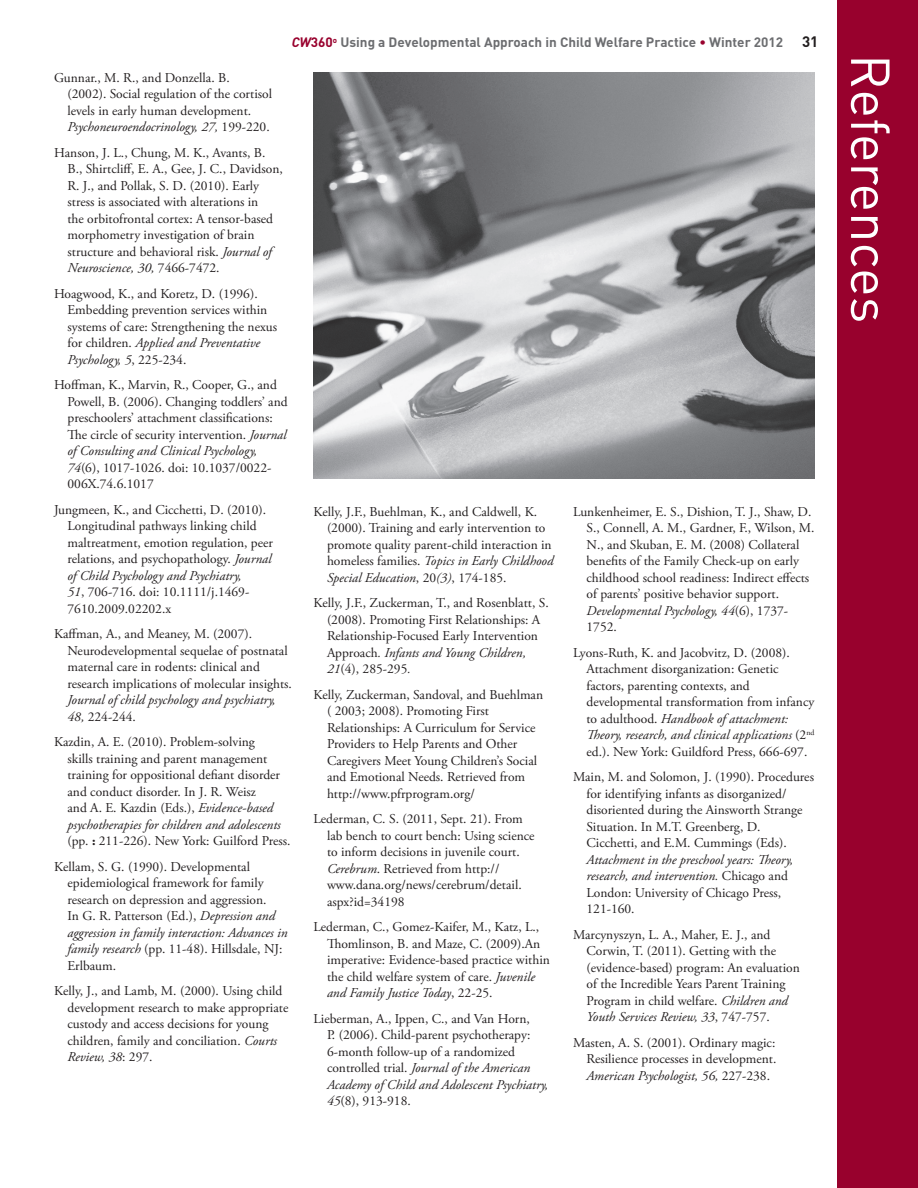
<style>
.page{position:relative;width:918px;height:1188px;background:#fff}
.page>*{position:absolute;margin:0;border:0;box-sizing:border-box;transform-origin:0 0}
.t1{font:54px "DINOT";color:#fff}
.t2{font:700 15px "DINOT";color:#231f20}
.References___citatio{font:13.5px/16.5px "Adobe Garamond Pro";color:#231f20}
.t3{font:700 13.5px "DINOT";color:#6c6d70}
.s1{font-style:italic;color:#98012d}
.s2{color:#98012d}
.s3{font-style:italic}
.s4{font-weight:700}
</style>
<div class="page">
<div style="left:837px;top:0;width:81px;height:1188px;background:#98012d"></div>
<img style="left:314px;top:72px;width:500px;height:407px">
<p class="t3" style="left:292px;top:33px;width:493px"><span class="s1">CW</span><span class="s2">360</span><sup>o</sup> Using a Developmental Approach in Child Welfare Practice <span class="s2">•</span> Winter 2012</p>
<p class="t2" style="left:802px;top:32px;width:18px">31</p>
<p class="References___citatio" style="left:68px;top:70px;width:206px;text-indent:-14px">Gunnar., M. R., and Donzella. B. (2002). Social regulation of the cortisol levels in early human development.<br><span class="s3">Psychoneuroendocrinology, 27,</span> 199-220.</p>
<p class="References___citatio" style="left:68px;top:145px;width:217px;text-indent:-14px">Hanson, J. L., Chung, M. K., Avants, B.<br>B., Shirtcliff, E. A., Gee, J. C., Davidson, R. J., and Pollak, S. D. (2010). Early stress is associated with alterations in<br>the orbitofrontal cortex: A tensor-based morphometry investigation of brain structure and behavioral risk. <span class="s3">Journal of Neuroscience, 30,</span> 7466-7472.</p>
<p class="References___citatio" style="left:68px;top:286px;width:211px;text-indent:-14px">Hoagwood, K., and Koretz, D. (1996).<br>Embedding prevention services within systems of care: Strengthening the nexus for children. <span class="s3">Applied and Preventative Psychology, 5</span>, 225-234.</p>
<p class="References___citatio" style="left:68px;top:377px;width:222px;text-indent:-14px">Hoffman, K., Marvin, R., Cooper, G., and Powell, B. (2006). Changing toddlers’ and preschoolers’ attachment classifications:<br>The circle of security intervention. <span class="s3">Journal of Consulting and Clinical Psychology, 74</span>(6), 1017-1026. doi: 10.1037/0022- 006X.74.6.1017</p>
<p class="References___citatio" style="left:68px;top:502px;width:207px;text-indent:-14px">Jungmeen, K., and Cicchetti, D. (2010).<br>Longitudinal pathways linking child maltreatment, emotion regulation, peer relations, and psychopathology. <span class="s3">Journal of Child Psychology and Psychiatry,<br>51</span>, 706-716. doi: 10.1111/j.1469- 7610.2009.02202.x</p>
<p class="References___citatio" style="left:68px;top:626px;width:226px;text-indent:-14px">Kaffman, A., and Meaney, M. (2007).<br>Neurodevelopmental sequelae of postnatal maternal care in rodents: clinical and research implications of molecular insights.<br><span class="s3">Journal of child psychology and psychiatry, 48,</span> 224-244.</p>
<p class="References___citatio" style="left:68px;top:734px;width:225px;text-indent:-14px">Kazdin, A. E. (2010). Problem-solving<br>skills training and parent management training for oppositional defiant disorder and conduct disorder. In J. R. Weisz<br>and A. E. Kazdin (Eds.), <span class="s3">Evidence-based psychotherapies for children and adolescents </span>(pp. <span class="s4">:</span> 211-226). New York: Guilford Press.</p>
<p class="References___citatio" style="left:68px;top:859px;width:222px;text-indent:-14px">Kellam, S. G. (1990). Developmental epidemiological framework for family research on depression and aggression.<br>In G. R. Patterson (Ed.), <span class="s3">Depression and aggression in family interaction: Advances in family research</span> (pp. 11-48). Hillsdale, NJ:<br>Erlbaum.</p>
<p class="References___citatio" style="left:68px;top:983px;width:222px;text-indent:-14px">Kelly, J., and Lamb, M. (2000). Using child development research to make appropriate custody and access decisions for young children, family and conciliation. <span class="s3">Courts Review, 38</span>: 297.</p>
<p class="References___citatio" style="left:327px;top:504px;width:228px;text-indent:-14px">Kelly, J.F., Buehlman, K., and Caldwell, K. (2000). Training and early intervention to promote quality parent-child interaction in homeless families. <span class="s3">Topics in Early Childhood Special Education</span>, 20<span class="s3">(3)</span>, 174-185.</p>
<p class="References___citatio" style="left:327px;top:595px;width:223px;text-indent:-14px">Kelly, J.F., Zuckerman, T., and Rosenblatt, S. (2008). Promoting First Relationships: A Relationship-Focused Early Intervention Approach<span class="s3">. Infants and Young Children, 21</span>(4), 285-295<span class="s3">.</span></p>
<p class="References___citatio" style="left:327px;top:687px;width:218px;text-indent:-14px">Kelly, Zuckerman, Sandoval, and Buehlman ( 2003; 2008). Promoting First Relationships: A Curriculum for Service Providers to Help Parents and Other Caregivers Meet Young Children’s Social and Emotional Needs. Retrieved from http://www.pfrprogram.org/</p>
<p class="References___citatio" style="left:327px;top:811px;width:209px;text-indent:-14px">Lederman, C. S. (2011, Sept. 21). From lab bench to court bench: Using science to inform decisions in juvenile court.<br><span class="s3">Cerebrum</span>. Retrieved from http:// www.dana.org/news/cerebrum/detail. aspx?id=34198</p>
<p class="References___citatio" style="left:327px;top:919px;width:224px;text-indent:-14px">Lederman, C., Gomez-Kaifer, M., Katz, L., Thomlinson, B. and Maze, C. (2009).An imperative: Evidence-based practice within the child welfare system of care. <span class="s3">Juvenile and Family Justice Today</span>, 22-25.</p>
<p class="References___citatio" style="left:327px;top:1011px;width:223px;text-indent:-14px">Lieberman, A., Ippen, C., and Van Horn,<br>P. (2006). Child-parent psychotherapy:<br>6-month follow-up of a randomized controlled trial. <span class="s3">Journal of the American Academy of Child and Adolescent Psychiatry, 45</span>(8), 913-918.</p>
<p class="References___citatio" style="left:586px;top:504px;width:229px;text-indent:-14px">Lunkenheimer, E. S., Dishion, T. J., Shaw, D.<br>S., Connell, A. M., Gardner, F., Wilson, M.<br>N., and Skuban, E. M. (2008) Collateral benefits of the Family Check-up on early childhood school readiness: Indirect effects of parents’ positive behavior support.<br><span class="s3">Developmental Psychology, 44</span>(6), 1737- 1752.</p>
<p class="References___citatio" style="left:586px;top:645px;width:230px;text-indent:-14px">Lyons-Ruth, K. and Jacobvitz, D. (2008).<br>Attachment disorganization: Genetic factors, parenting contexts, and developmental transformation from infancy to adulthood. <span class="s3">Handbook of attachment:<br>Theory, research, and clinical applications</span> (2<sup>nd </sup>ed.). New York: Guildford Press, 666-697.</p>
<p class="References___citatio" style="left:586px;top:769px;width:229px;text-indent:-14px">Main, M. and Solomon, J. (1990). Procedures for identifying infants as disorganized/ disoriented during the Ainsworth Strange Situation. In M.T. Greenberg, D.<br>Cicchetti, and E.M. Cummings (Eds).<br><span class="s3">Attachment in the preschool years: Theory, research, and intervention.</span> Chicago and London: University of Chicago Press, 121-160.</p>
<p class="References___citatio" style="left:586px;top:927px;width:215px;text-indent:-14px">Marcynyszyn, L. A., Maher, E. J., and Corwin, T. (2011). Getting with the (evidence-based) program: An evaluation of the Incredible Years Parent Training Program in child welfare. <span class="s3">Children and Youth Services Review, 33</span>, 747-757.</p>
<p class="References___citatio" style="left:586px;top:1035px;width:191px;text-align:justify;text-indent:-14px">Masten, A. S. (2001). Ordinary magic:<br>Resilience processes in development.<br><span class="s3">American Psychologist, 56,</span> 227-238.</p>
<h1 class="t1" style="left:907px;top:54px;width:271px;rotate:90deg">References</h1>
</div>
